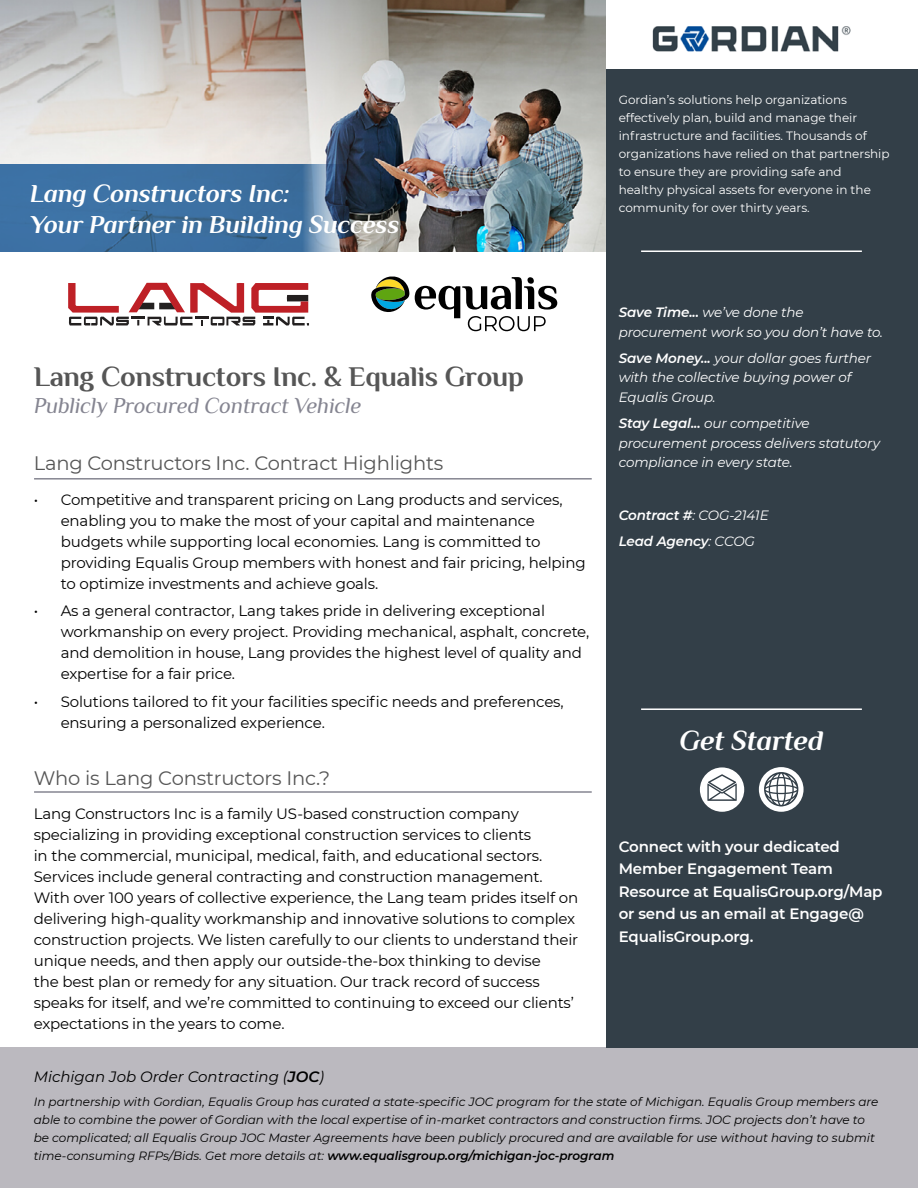
<style>
.page{position:relative;width:918px;height:1188px;background:#fff}
.page>*{position:absolute;margin:0;border:0;box-sizing:border-box;transform-origin:0 0}
.t1{font:700 28.5px "Philosopher";letter-spacing:-.01em;color:#565656}
.t2{font:italic 700 28.5px "Philosopher";letter-spacing:-.01em;color:#fff}
.t3{font:italic 700 25.8px/31px "Philosopher";letter-spacing:-.01em;color:#fff}
.t4{font:italic 22.5px "Philosopher";letter-spacing:-.01em;color:#858591}
.t5{font:19.5px "Montserrat";letter-spacing:-.01em;color:#565656}
.t6{font:15px/21px "Montserrat";letter-spacing:-.01em;color:#000}
.t7{font:600 15px/22.5px "Montserrat";letter-spacing:-.01em;color:#fff}
.t8{font:italic 15px "Montserrat";color:#000}
.t9{font:italic 13.5px/19.5px "Montserrat";letter-spacing:-.01em;color:#fff}
.t10{font:italic 600 13.5px/26.2px "Montserrat";letter-spacing:-.01em;color:#fff}
.t11{font:italic 12px/18px "Montserrat";color:#000}
.t12{font:12px/18px "Montserrat";color:#fff}
.s1{font-weight:600}
.s2{font-weight:400}
</style>
<div class="page">
<div style="left:0;top:1048px;width:918px;height:140px;background:#bbb9bf"></div>
<div style="left:606px;top:69px;width:312px;height:979px;background:#333f48"></div>
<hr style="left:641px;top:708px;width:221px;height:2px;background:#fff">
<div style="left:700px;top:767px;width:44px;height:45px;background:#fff;border-radius:50%"></div>
<svg style="left:707px;top:774px;width:30px;height:27px"></svg>
<svg style="left:759px;top:767px;width:45px;height:45px"></svg>
<svg style="left:764px;top:772px;width:34px;height:35px"></svg>
<img style="left:652px;top:26px;width:199px;height:26px">
<hr style="left:641px;top:250px;width:221px;height:2px;background:#fff">
<hr style="left:34px;top:791px;width:558px;height:2px;background:#858591">
<hr style="left:34px;top:478px;width:558px;height:2px;background:#858591">
<img style="left:0;top:0;width:606px;height:252px">
<svg style="left:0;top:164px;width:368px;height:88px;fill:#3c71a3"></svg>
<svg style="left:371px;top:276px;width:38px;height:36px"></svg>
<svg style="left:415px;top:277px;width:142px;height:54px"></svg>
<svg style="left:68px;top:283px;width:241px;height:42px"></svg>
<h2 class="t3" style="left:30px;top:177px;width:371px">Lang Constructors Inc:<br>Your Partner in Building Success</h2>
<h1 class="t1" style="left:34px;top:358px;width:492px">Lang Constructors Inc. &amp; Equalis Group</h1>
<h3 class="t4" style="left:34px;top:391px;width:329px">Publicly Procured Contract Vehicle</h3>
<h3 class="t5" style="left:34px;top:450px;width:411px">Lang Constructors Inc. Contract Highlights</h3>
<p class="t6" style="left:61px;top:488px;width:527px;text-indent:-27px">• Competitive and transparent pricing on Lang products and services, enabling you to make the most of your capital and maintenance budgets while supporting local economies. Lang is committed to providing Equalis Group members with honest and fair pricing, helping to optimize investments and achieve goals.</p>
<p class="t6" style="left:61px;top:600px;width:530px;text-indent:-27px">• As a general contractor, Lang takes pride in delivering exceptional workmanship on every project. Providing mechanical, asphalt, concrete, and demolition in house, Lang provides the highest level of quality and expertise for a fair price.</p>
<p class="t6" style="left:61px;top:691px;width:504px;text-indent:-27px">• Solutions tailored to fit your facilities specific needs and preferences, ensuring a personalized experience.</p>
<h3 class="t5" style="left:34px;top:765px;width:298px">Who is Lang Constructors Inc.?</h3>
<p class="t6" style="left:34px;top:803px;width:546px">Lang Constructors Inc is a family US-based construction company specializing in providing exceptional construction services to clients<br>in the commercial, municipal, medical, faith, and educational sectors.<br>Services include general contracting and construction management.<br>With over 100 years of collective experience, the Lang team prides itself on delivering high-quality workmanship and innovative solutions to complex construction projects. We listen carefully to our clients to understand their unique needs, and then apply our outside-the-box thinking to devise<br>the best plan or remedy for any situation. Our track record of success speaks for itself, and we’re committed to continuing to exceed our clients’ expectations in the years to come.</p>
<p class="t12" style="left:619px;top:91px;width:272px">Gordian’s solutions help organizations effectively plan, build and manage their infrastructure and facilities. Thousands of organizations have relied on that partnership to ensure they are providing safe and healthy physical assets for everyone in the community for over thirty years.</p>
<p class="t9" style="left:619px;top:302px;width:266px"><span class="s1">Save Time...</span> we’ve done the procurement work so you don’t have to.</p>
<p class="t9" style="left:619px;top:348px;width:254px"><span class="s1">Save Money...</span> your dollar goes further with the collective buying power of<br>Equalis Group.</p>
<p class="t9" style="left:619px;top:413px;width:263px"><span class="s1">Stay Legal...</span> our competitive procurement process delivers statutory compliance in every state.</p>
<p class="t10" style="left:619px;top:501px;width:151px">Contract #<span class="s2">: COG-2141E<br></span>Lead Agency<span class="s2">: CCOG</span></p>
<h1 class="t2" style="left:680px;top:721px;width:145px">Get Started</h1>
<p class="t7" style="left:619px;top:834px;width:265px">Connect with your dedicated<br>Member Engagement Team<br>Resource at EqualisGroup.org/Map or send us an email at Engage@<br>EqualisGroup.org.</p>
<p class="t8" style="left:34px;top:1066px;width:292px">Michigan Job Order Contracting (<span class="s1">JOC</span>)</p>
<p class="t11" style="left:34px;top:1093px;width:846px">In partnership with Gordian, Equalis Group has curated a state-specific JOC program for the state of Michigan. Equalis Group members are able to combine the power of Gordian with the local expertise of in-market contractors and construction firms. JOC projects don’t have to be complicated; all Equalis Group JOC Master Agreements have been publicly procured and are available for use without having to submit time-consuming RFPs/Bids. Get more details at: <span class="s1">www.equalisgroup.org/michigan-joc-program</span></p>
</div>
